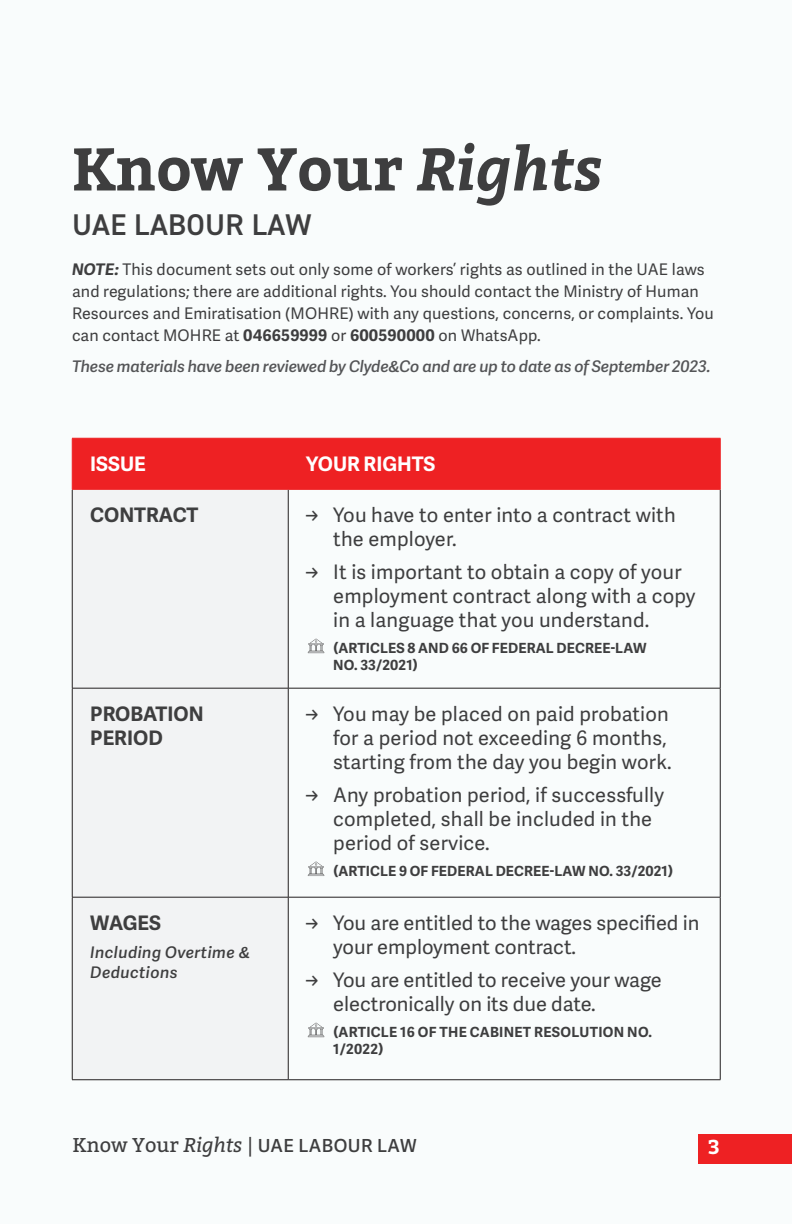
<style>
.page{position:relative;width:792px;height:1224px;background:#f9fcfc}
.page>*{position:absolute;margin:0;border:0;box-sizing:border-box;transform-origin:0 0}
.t1{font:700 60px "Bitter";color:#3e3e3f}
.t2{font:600 30px "DIN2014";letter-spacing:.01em;color:#3e3e3f}
.t3{font:20px/24px "Adelle Sans";letter-spacing:.01em;color:#3e3e3f}
.t4{font:700 20px/24px "Adelle Sans";color:#3e3e3f}
.t5{font:700 20px "Adelle Sans";color:#fff}
.t6{font:700 20px "Bitter";color:#fff}
.t7{font:600 18px "Adelle Sans";letter-spacing:.025em;color:#3e3e3f}
.Body_Copy{font:16px/22px "Adelle Sans";letter-spacing:.01em;color:#3e3e3f}
.Body_Copy-2{font:italic 600 16px "Adelle Sans";letter-spacing:-.01em;color:#545557}
.t8{font:italic 600 16px/19.2px "Adelle Sans";letter-spacing:.025em;color:#3e3e3f}
.bullet_point_article{font:700 14px/16.8px "Adelle Sans";letter-spacing:.01em;color:#3e3e3f}
.s1{font-style:italic}
.s2{font-weight:700;font-style:italic}
.s3{font-weight:700}
.s4{font-family:"Bitter"}
.s5{font-family:"Bitter";font-weight:400;font-size:20px}
.s6{font-family:"Bitter";font-weight:400;font-style:italic;font-size:20px}
</style>
<div class="page">
<div style="left:698px;top:1134px;width:94px;height:30px;background:#ee2123"></div>
<div style="left:73px;top:439px;width:647px;height:50px;background:#ee2123"></div>
<div style="left:73px;top:490px;width:215px;height:589px;background:#f2f3f4"></div>
<hr style="left:72px;top:490px;width:1px;height:198px;background:#231f20">
<hr style="left:288px;top:490px;width:1px;height:198px;background:#231f20">
<hr style="left:720px;top:490px;width:1px;height:198px;background:#231f20">
<hr style="left:72px;top:688px;width:216px;height:1px;background:#231f20">
<hr style="left:72px;top:688px;width:1px;height:209px;background:#231f20">
<hr style="left:288px;top:688px;width:432px;height:1px;background:#231f20">
<hr style="left:288px;top:688px;width:1px;height:209px;background:#231f20">
<hr style="left:720px;top:688px;width:1px;height:209px;background:#231f20">
<hr style="left:72px;top:897px;width:216px;height:1px;background:#231f20">
<hr style="left:72px;top:897px;width:1px;height:183px;background:#231f20">
<hr style="left:288px;top:897px;width:432px;height:1px;background:#231f20">
<hr style="left:288px;top:897px;width:1px;height:183px;background:#231f20">
<hr style="left:720px;top:897px;width:1px;height:183px;background:#231f20">
<hr style="left:72px;top:1079px;width:216px;height:1px;background:#231f20">
<hr style="left:288px;top:1079px;width:432px;height:1px;background:#231f20">
<hr style="left:72px;top:438px;width:216px;height:1px;background:#ee2123">
<hr style="left:72px;top:438px;width:1px;height:51px;background:#ee2123">
<hr style="left:288px;top:438px;width:432px;height:1px;background:#ee2123">
<hr style="left:288px;top:438px;width:1px;height:51px;background:#ee2123">
<hr style="left:720px;top:438px;width:1px;height:51px;background:#ee2123">
<hr style="left:72px;top:489px;width:216px;height:1px;background:#ee2123">
<hr style="left:288px;top:489px;width:432px;height:1px;background:#ee2123">
<svg style="left:308px;top:639px;width:16px;height:14px"></svg>
<svg style="left:308px;top:861px;width:16px;height:15px"></svg>
<svg style="left:308px;top:1023px;width:16px;height:14px"></svg>
<p class="t1" style="left:72px;top:130px;width:532px">Know Your <span class="s1">Rights</span></p>
<p class="t2" style="left:72px;top:205px;width:241px">UAE LABOUR LAW</p>
<p class="Body_Copy" style="left:72px;top:258px;width:643px"><span class="s2">NOTE:</span> This document sets out only some of workers’ rights as outlined in the UAE laws and regulations; there are additional rights. You should contact the Ministry of Human Resources and Emiratisation (MOHRE) with any questions, concerns, or complaints. You can contact MOHRE at <span class="s3">046659999</span> or <span class="s3">600590000</span> on WhatsApp.</p>
<p class="Body_Copy-2" style="left:72px;top:355px;width:640px">These materials have been reviewed by Clyde&amp;Co and are up to date as of September 2023.</p>
<p class="t5" style="left:90px;top:450px;width:57px">ISSUE</p>
<p class="t5" style="left:306px;top:450px;width:131px">YOUR RIGHTS</p>
<p class="t4" style="left:90px;top:502px;width:110px">CONTRACT</p>
<p class="t3" style="left:333px;top:503px;width:344px;text-indent:-27px"><span class="s4">→</span> You have to enter into a contract with the employer.</p>
<p class="t3" style="left:333px;top:560px;width:364px;text-indent:-27px"><span class="s4">→</span> It is important to obtain a copy of your employment contract along with a copy in a language that you understand.</p>
<p class="bullet_point_article" style="left:333px;top:639px;width:315px">(ARTICLES 8 AND 66 OF FEDERAL DECREE-LAW<br>NO. 33/2021)</p>
<p class="t4" style="left:90px;top:701px;width:115px">PROBATION<br>PERIOD</p>
<p class="t3" style="left:333px;top:702px;width:340px;text-indent:-27px"><span class="s4">→</span> You may be placed on paid probation for a period not exceeding 6 months, starting from the day you begin work.</p>
<p class="t3" style="left:333px;top:783px;width:332px;text-indent:-27px"><span class="s4">→</span> Any probation period, if successfully completed, shall be included in the period of service.</p>
<p class="bullet_point_article" style="left:333px;top:862px;width:341px">(ARTICLE 9 OF FEDERAL DECREE-LAW NO. 33/2021)</p>
<p class="t4" style="left:90px;top:910px;width:72px">WAGES</p>
<p class="t8" style="left:90px;top:943px;width:162px">Including Overtime &amp;<br>Deductions</p>
<p class="t3" style="left:333px;top:911px;width:368px;text-indent:-27px"><span class="s4">→</span> You are entitled to the wages specified in your employment contract.</p>
<p class="t3" style="left:333px;top:968px;width:330px;text-indent:-27px"><span class="s4">→</span> You are entitled to receive your wage electronically on its due date.</p>
<p class="bullet_point_article" style="left:333px;top:1023px;width:320px">(ARTICLE 16 OF THE CABINET RESOLUTION NO.<br>1/2022)</p>
<p class="t7" style="left:73px;top:1133px;width:346px"><span class="s5">Know Your</span> <span class="s6">Rights</span> <span class="s5">|</span> UAE LABOUR LAW</p>
<p class="t6" style="left:708px;top:1134px;width:13px">3</p>
</div>
